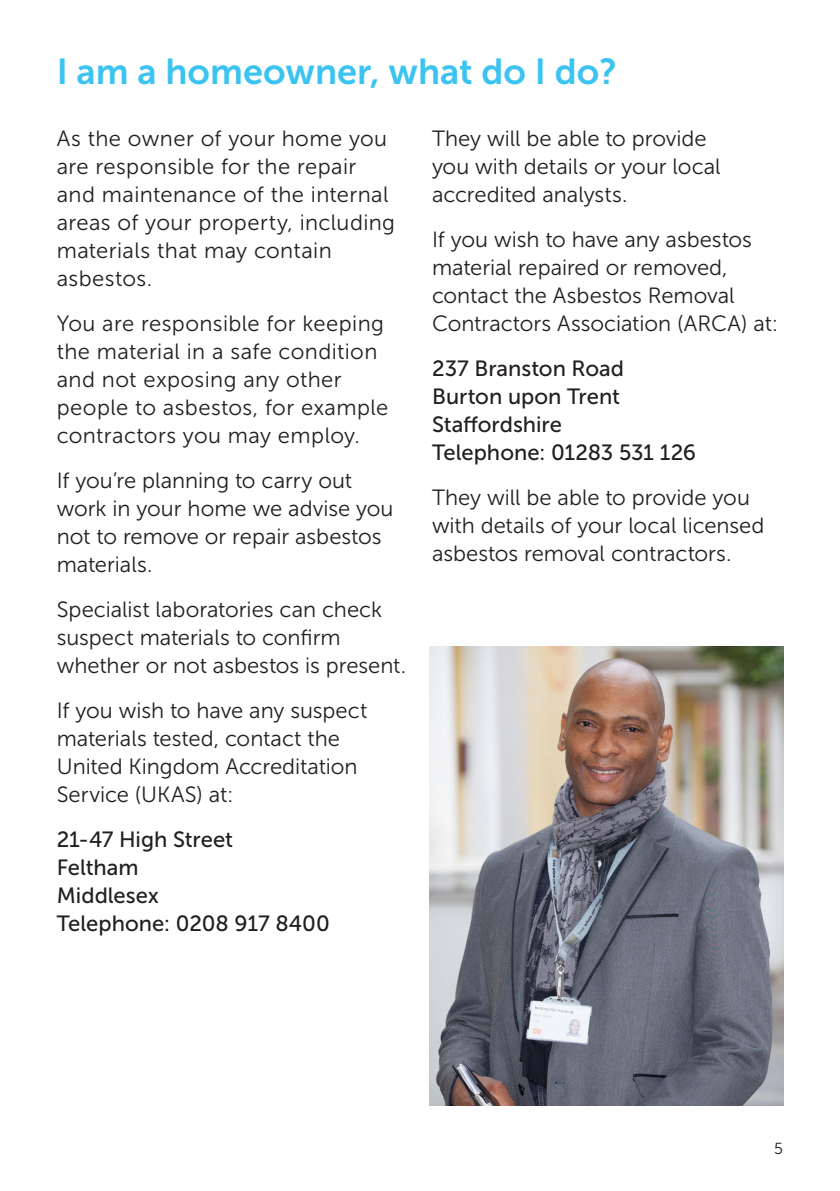
<style>
.page{position:relative;width:840px;height:1191px;background:#fff}
.page>*{position:absolute;margin:0;border:0;box-sizing:border-box;transform-origin:0 0}
.t1{font:36px "Museo Sans 700";color:#3bc3f1}
.body{font:22px/28px "Museo Sans 300";color:#231f20}
.body-2{font:22px/28px "Museo Sans 300";letter-spacing:.02em;color:#231f20}
.body-3{font:22px "Museo Sans 500";color:#231f20}
.t2{font:16px "Museo Sans 300";color:#231f20}
</style>
<div class="page">
<img style="left:429px;top:646px;width:353px;height:460px">
<p class="t1" style="left:57px;top:51px;width:561px">I am a homeowner, what do I do?</p>
<p class="body-2" style="left:57px;top:124px;width:340px">As the owner of your home you are responsible for the repair and maintenance of the internal areas of your property, including materials that may contain asbestos.</p>
<p class="body-2" style="left:57px;top:309px;width:333px">You are responsible for keeping the material in a safe condition and not exposing any other people to asbestos, for example contractors you may employ.</p>
<p class="body" style="left:57px;top:466px;width:338px">If you’re planning to carry out work in your home we advise you not to remove or repair asbestos materials.</p>
<p class="body" style="left:57px;top:595px;width:351px">Specialist laboratories can check suspect materials to confirm whether or not asbestos is present.</p>
<p class="body" style="left:57px;top:696px;width:312px">If you wish to have any suspect materials tested, contact the<br>United Kingdom Accreditation<br>Service (UKAS) at:</p>
<p class="body-3" style="left:57px;top:827px;width:178px">21-47 High Street</p>
<p class="body-3" style="left:57px;top:855px;width:83px">Feltham</p>
<p class="body-3" style="left:57px;top:883px;width:104px">Middlesex</p>
<p class="body-3" style="left:57px;top:911px;width:274px">Telephone: 0208 917 8400</p>
<p class="body" style="left:432px;top:124px;width:290px">They will be able to provide you with details or your local accredited analysts.</p>
<p class="body" style="left:432px;top:225px;width:347px">If you wish to have any asbestos material repaired or removed, contact the Asbestos Removal<br>Contractors Association (ARCA) at:</p>
<p class="body-3" style="left:432px;top:356px;width:194px">237 Branston Road</p>
<p class="body-3" style="left:432px;top:384px;width:189px">Burton upon Trent</p>
<p class="body-3" style="left:432px;top:412px;width:131px">Staffordshire</p>
<p class="body-3" style="left:432px;top:440px;width:265px">Telephone: 01283 531 126</p>
<p class="body" style="left:432px;top:483px;width:334px">They will be able to provide you with details of your local licensed asbestos removal contractors.</p>
<p class="t2" style="left:773px;top:1140px;width:10px">5</p>
</div>
